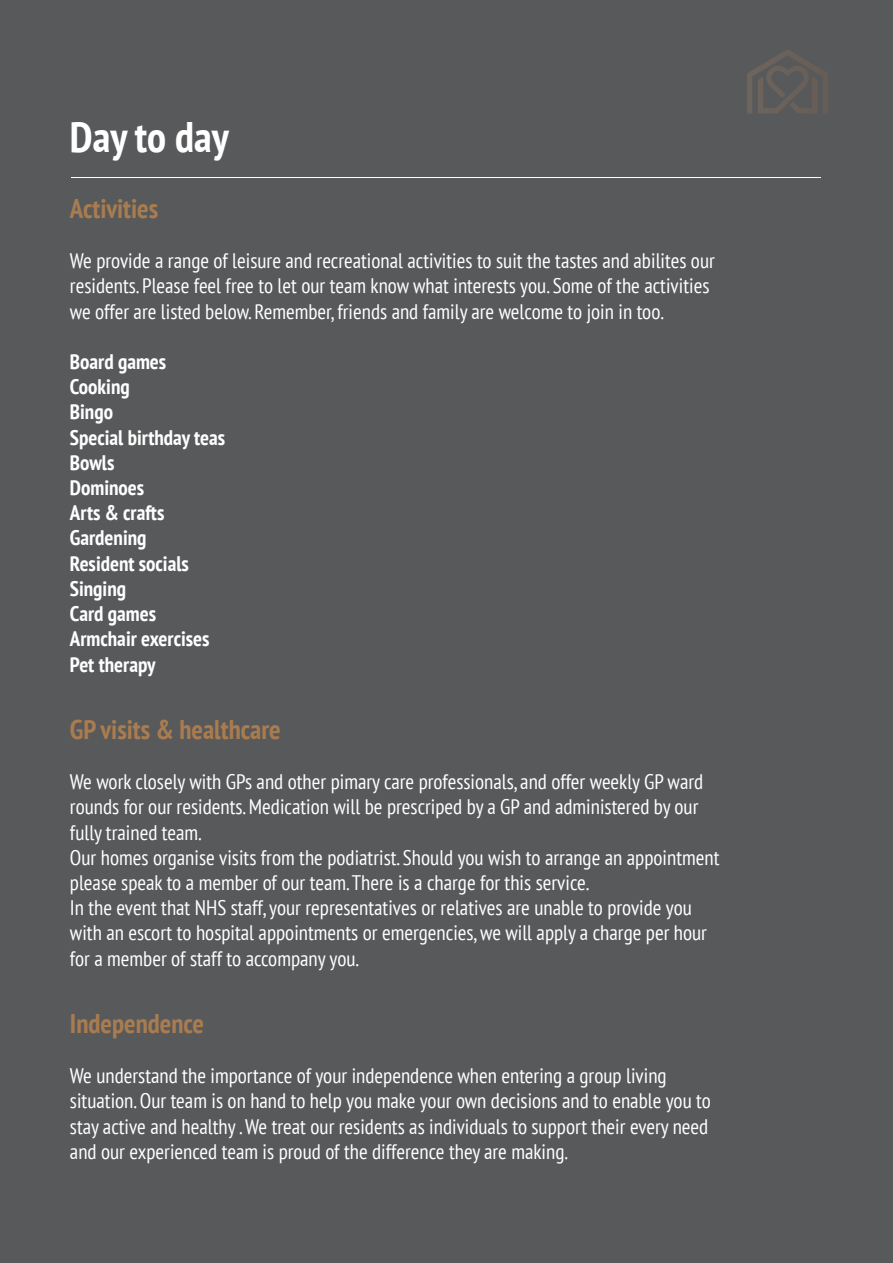
<style>
.page{position:relative;width:893px;height:1263px;background:#58595b}
.page>*{position:absolute;margin:0;border:0;box-sizing:border-box;transform-origin:0 0}
.t1{font:700 condensed 42.6px "PT Sans";color:#fff}
.t2{font:700 condensed 27px "PT Sans";color:#a97c50}
.t3{font:condensed 21px/25.2px "PT Sans";color:#fff}
.t4{font:700 condensed 21px/25.2px "PT Sans";color:#fff}
</style>
<div class="page">
<svg style="left:747px;top:49px;width:81px;height:65px"></svg>
<hr style="left:71px;top:177px;width:750px;height:1px;background:#fff">
<h1 class="t1" style="left:70px;top:108px;width:160px">Day to day</h1>
<p class="t2" style="left:70px;top:190px;width:90px">Activities</p>
<p class="t3" style="left:70px;top:248px;width:646px">We provide a range of leisure and recreational activities to suit the tastes and abilites our residents. Please feel free to let our team know what interests you. Some of the activities we offer are listed below. Remember, friends and family are welcome to join in too.</p>
<p class="t4" style="left:70px;top:349px;width:157px">Board games<br>Cooking<br>Bingo<br>Special birthday teas<br>Bowls<br>Dominoes<br>Arts &amp; crafts<br>Gardening<br>Resident socials<br>Singing<br>Card games<br>Armchair exercises<br>Pet therapy</p>
<p class="t2" style="left:70px;top:711px;width:212px">GP visits &amp; healthcare</p>
<p class="t3" style="left:70px;top:769px;width:651px">We work closely with GPs and other pimary care professionals, and offer weekly GP ward rounds for our residents. Medication will be prescriped by a GP and administered by our fully trained team.<br>Our homes organise visits from the podiatrist. Should you wish to arrange an appointment please speak to a member of our team. There is a charge for this service.<br>In the event that NHS staff, your representatives or relatives are unable to provide you with an escort to hospital appointments or emergencies, we will apply a charge per hour for a member of staff to accompany you.</p>
<p class="t2" style="left:70px;top:1005px;width:136px">Independence</p>
<p class="t3" style="left:70px;top:1063px;width:642px">We understand the importance of your independence when entering a group living situation. Our team is on hand to help you make your own decisions and to enable you to stay active and healthy . We treat our residents as individuals to support their every need and our experienced team is proud of the difference they are making.</p>
</div>
